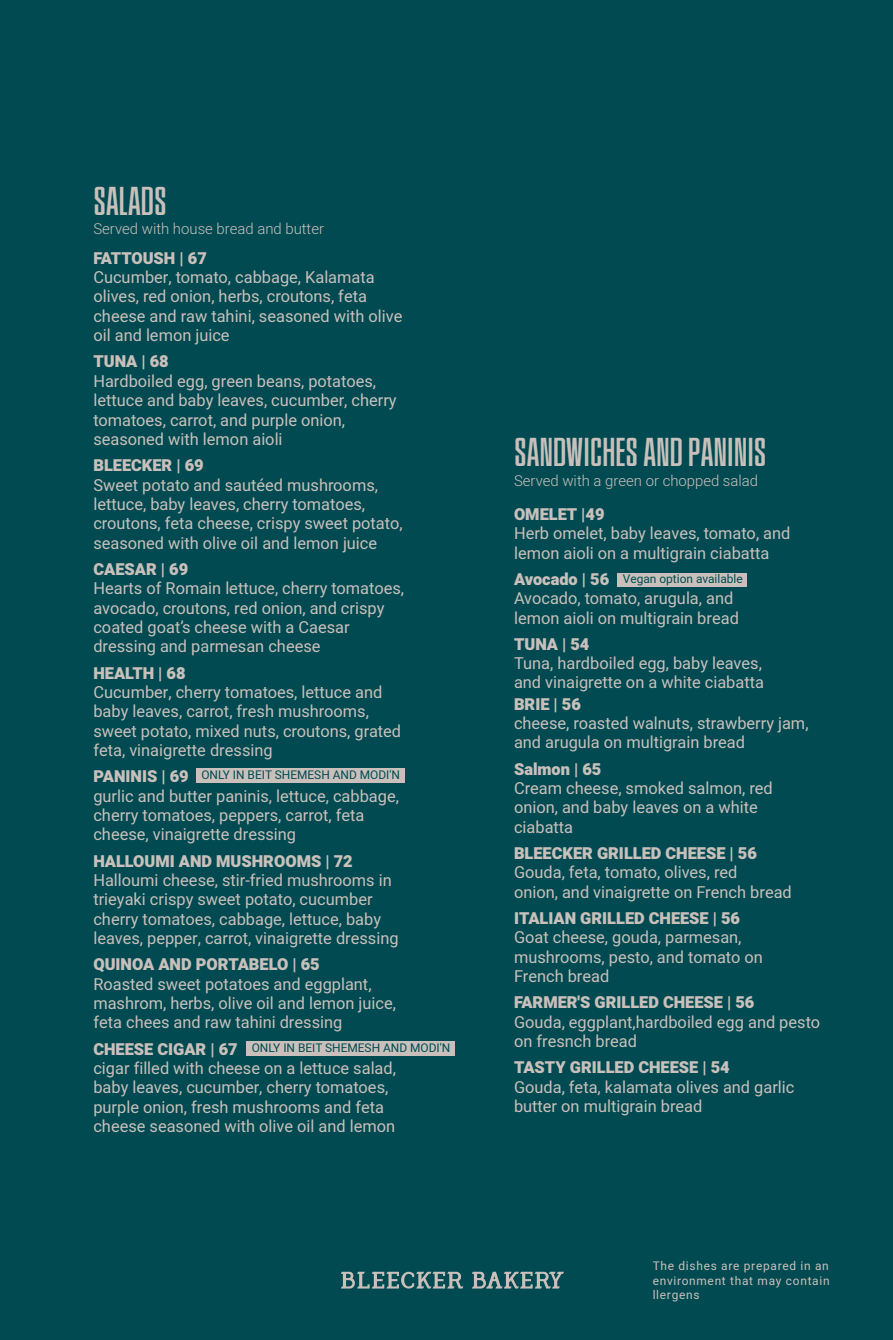
<style>
.page{position:relative;width:893px;height:1340px;background:#fff}
.page>*{position:absolute;margin:0;border:0;box-sizing:border-box;transform-origin:0 0}
.t1{font:44.62px "Bar Lev AAA";color:#c9c0bb}
.t2{font:16.45px/19.4px "Heebo";color:#c9c0bb}
.t3{font:900 16.45px "Heebo";color:#c9c0bb}
.t4{font:300 14.88px "Heebo";color:#c9c0bb}
.t5{font:11.9px "Heebo";color:#014a51}
.t6{font:11.9px/14.9px "Heebo";letter-spacing:.06em;color:#c9c0bb;text-align:justify}
</style>
<div class="page">
<div style="left:0;top:0;width:893px;height:1339px;background:#014a51"></div>
<div style="left:617px;top:573px;width:130px;height:13px;background:#c9c0bb"></div>
<svg style="left:341px;top:1271px;width:122px;height:17px"></svg>
<svg style="left:472px;top:1271px;width:92px;height:17px"></svg>
<div style="left:196px;top:768px;width:209px;height:14px;background:#c9c0bb"></div>
<div style="left:247px;top:1041px;width:208px;height:14px;background:#c9c0bb"></div>
<h1 class="t1" style="left:93px;top:176px;width:74px">SALADS</h1>
<p class="t4" style="left:93px;top:219px;width:232px">Served with house bread and butter</p>
<p class="t3" style="left:93px;top:246px;width:115px">FATTOUSH | 67</p>
<p class="t2" style="left:93px;top:267px;width:311px">Cucumber, tomato, cabbage, Kalamata olives, red onion, herbs, croutons, feta cheese and raw tahini, seasoned with olive oil and lemon juice</p>
<p class="t3" style="left:93px;top:350px;width:77px">TUNA | 68</p>
<p class="t2" style="left:93px;top:371px;width:305px">Hardboiled egg, green beans, potatoes, lettuce and baby leaves, cucumber, cherry tomatoes, carrot, and purple onion, seasoned with lemon aioli</p>
<p class="t3" style="left:93px;top:454px;width:112px">BLEECKER | 69</p>
<p class="t2" style="left:93px;top:475px;width:311px">Sweet potato and sautéed mushrooms, lettuce, baby leaves, cherry tomatoes, croutons, feta cheese, crispy sweet potato, seasoned with olive oil and lemon juice</p>
<p class="t3" style="left:93px;top:557px;width:96px">CAESAR | 69</p>
<p class="t2" style="left:93px;top:578px;width:312px">Hearts of Romain lettuce, cherry tomatoes, avocado, croutons, red onion, and crispy coated goat’s cheese with a Caesar dressing and parmesan cheese</p>
<p class="t3" style="left:93px;top:661px;width:94px">HEALTH | 68</p>
<p class="t2" style="left:93px;top:682px;width:309px">Cucumber, cherry tomatoes, lettuce and baby leaves, carrot, fresh mushrooms, sweet potato, mixed nuts, croutons, grated feta, vinaigrette dressing</p>
<p class="t3" style="left:93px;top:765px;width:97px">PANINIS | 69</p>
<p class="t2" style="left:93px;top:786px;width:307px">gurlic and butter paninis, lettuce, cabbage, cherry tomatoes, peppers, carrot, feta cheese, vinaigrette dressing</p>
<p class="t3" style="left:93px;top:849px;width:261px">HALLOUMI AND MUSHROOMS | 72</p>
<p class="t2" style="left:93px;top:870px;width:307px">Halloumi cheese, stir-fried mushrooms in trieyaki crispy sweet potato, cucumber cherry tomatoes, cabbage, lettuce, baby leaves, pepper, carrot, vinaigrette dressing</p>
<p class="t3" style="left:93px;top:953px;width:228px">QUINOA AND PORTABELO | 65</p>
<p class="t2" style="left:93px;top:974px;width:304px">Roasted sweet potatoes and eggplant, mashrom, herbs, olive oil and lemon juice, feta chees and raw tahini dressing</p>
<p class="t3" style="left:93px;top:1037px;width:146px">CHEESE CIGAR | 67</p>
<p class="t2" style="left:93px;top:1058px;width:304px">cigar filled with cheese on a lettuce salad, baby leaves, cucumber, cherry tomatoes, purple onion, fresh mushrooms and feta cheese seasoned with olive oil and lemon</p>
<p class="t5" style="left:201px;top:766px;width:200px">ONLY IN BEIT SHEMESH AND MODI'N</p>
<p class="t5" style="left:252px;top:1039px;width:200px">ONLY IN BEIT SHEMESH AND MODI'N</p>
<h1 class="t1" style="left:514px;top:427px;width:254px">SANDWICHES AND PANINIS</h1>
<p class="t4" style="left:514px;top:470px;width:246px">Served with a green or chopped salad</p>
<p class="t3" style="left:514px;top:502px;width:92px">OMELET |49</p>
<p class="t2" style="left:514px;top:523px;width:278px">Herb omelet, baby leaves, tomato, and lemon aioli on a multigrain ciabatta</p>
<p class="t3" style="left:514px;top:567px;width:97px">Avocado | 56</p>
<p class="t2" style="left:514px;top:588px;width:226px">Avocado, tomato, arugula, and lemon aioli on multigrain bread</p>
<p class="t3" style="left:514px;top:632px;width:77px">TUNA | 54</p>
<p class="t2" style="left:514px;top:653px;width:251px">Tuna, hardboiled egg, baby leaves, and vinaigrette on a white ciabatta</p>
<p class="t3" style="left:514px;top:692px;width:68px">BRIE | 56</p>
<p class="t2" style="left:514px;top:713px;width:296px">cheese, roasted walnuts, strawberry jam, and arugula on multigrain bread</p>
<p class="t3" style="left:514px;top:757px;width:89px">Salmon | 65</p>
<p class="t2" style="left:514px;top:778px;width:260px">Cream cheese, smoked salmon, red onion, and baby leaves on a white ciabatta</p>
<p class="t3" style="left:514px;top:841px;width:244px">BLEECKER GRILLED CHEESE | 56</p>
<p class="t2" style="left:514px;top:862px;width:279px">Gouda, feta, tomato, olives, red<br>onion, and vinaigrette on French bread</p>
<p class="t3" style="left:514px;top:906px;width:228px">ITALIAN GRILLED CHEESE | 56</p>
<p class="t2" style="left:514px;top:927px;width:250px">Goat cheese, gouda, parmesan, mushrooms, pesto, and tomato on<br>French bread</p>
<p class="t3" style="left:514px;top:991px;width:242px">FARMER'S GRILLED CHEESE | 56</p>
<p class="t2" style="left:514px;top:1012px;width:308px">Gouda, eggplant,hardboiled egg and pesto on fresnch bread</p>
<p class="t3" style="left:514px;top:1056px;width:217px">TASTY GRILLED CHEESE | 54</p>
<p class="t2" style="left:514px;top:1077px;width:282px">Gouda, feta, kalamata olives and garlic butter on multigrain bread</p>
<p class="t5" style="left:623px;top:571px;width:121px">Vegan option available</p>
<p class="t6" style="left:653px;top:1257px;width:178px">The dishes are prepared in an environment that may contain llergens</p>
</div>
